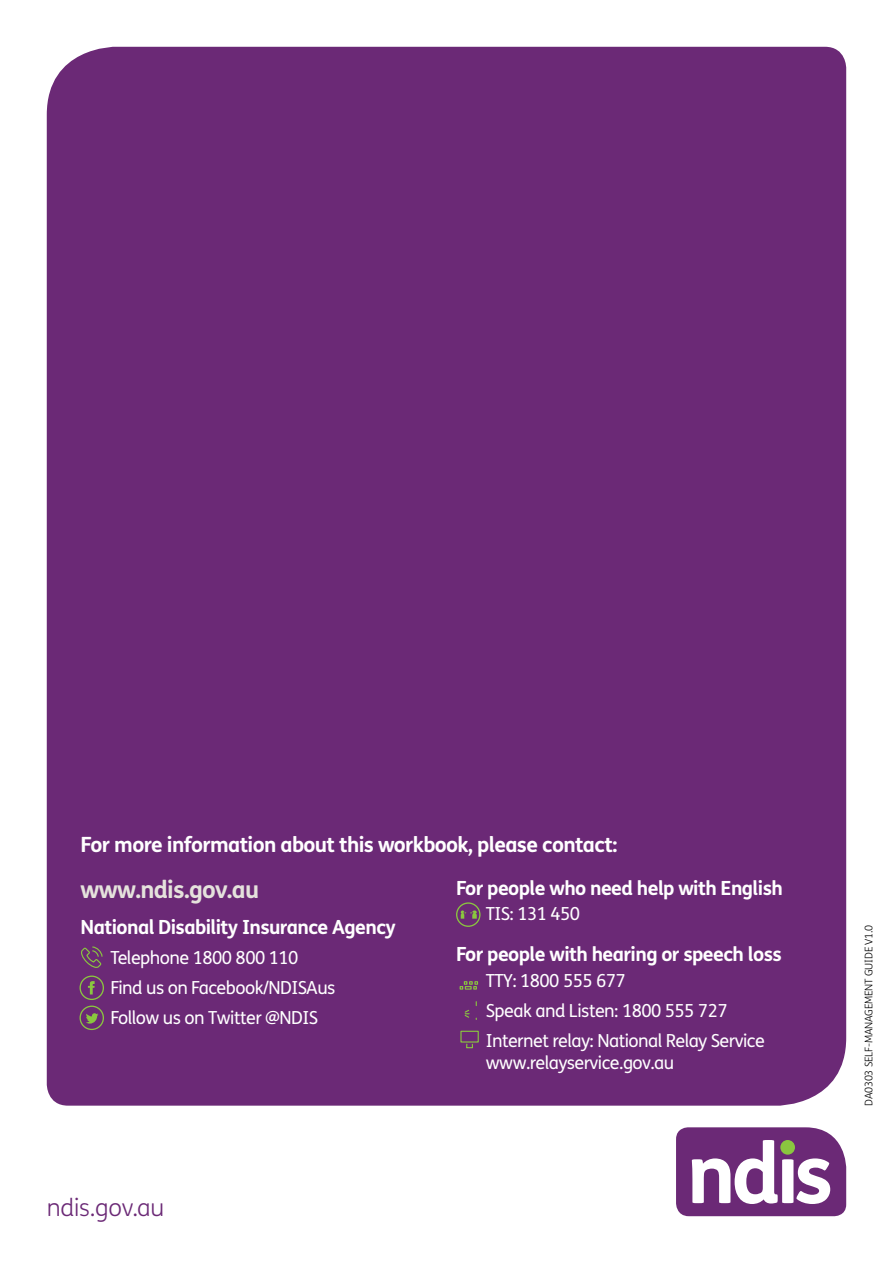
<style>
.page{position:relative;width:893px;height:1263px;background:#fff}
.page>*{position:absolute;margin:0;border:0;box-sizing:border-box;transform-origin:0 0}
.t1{font:700 24px "FS Me";letter-spacing:-.03em;color:#e5e2dc}
.t2{font:300 24px "FS Me";letter-spacing:-.01em;color:#6b2976}
.t3{font:700 21px "FS Me";letter-spacing:-.03em;color:#fff}
.t4{font:700 19.5px "FS Me";letter-spacing:-.03em;color:#fff}
.t5{font:18px/21.6px "FS Me";letter-spacing:-.03em;color:#fff}
.t6{font:300 10.5px "FS Me";letter-spacing:-.02em;color:#000}
</style>
<div class="page">
<div style="left:47px;top:47px;width:799px;height:1059px;background:#6b2976"></div>
<svg style="left:80px;top:946px;width:23px;height:24px"></svg>
<div style="left:80px;top:1005px;width:24px;height:25px;border:1px solid #8ac63f;border-radius:50%"></div>
<svg style="left:86px;top:1013px;width:12px;height:10px"></svg>
<svg style="left:88px;top:981px;width:7px;height:13px"></svg>
<div style="left:80px;top:975px;width:24px;height:25px;border:1px solid #8ac63f;border-radius:50%"></div>
<div style="left:456px;top:902px;width:25px;height:25px;border:1px solid #8ac63f;border-radius:50%"></div>
<svg style="left:461px;top:910px;width:16px;height:9px"></svg>
<svg style="left:460px;top:981px;width:18px;height:9px"></svg>
<svg style="left:464px;top:1000px;width:13px;height:20px"></svg>
<svg style="left:460px;top:1030px;width:19px;height:60px"></svg>
<svg style="left:676px;top:1127px;width:170px;height:89px"></svg>
<div style="left:780px;top:1140px;width:15px;height:15px;background:#8ac63f;border-radius:50%"></div>
<h3 class="t3" style="left:81px;top:831px;width:538px">For more information about this workbook, please contact:</h3>
<p class="t1" style="left:81px;top:874px;width:180px">www.ndis.gov.au</p>
<h4 class="t4" style="left:81px;top:915px;width:317px">National Disability Insurance Agency</h4>
<p class="t5" style="left:110px;top:947px;width:190px">Telephone 1800 800 110</p>
<p class="t5" style="left:110px;top:978px;width:227px">Find us on Facebook/NDISAus</p>
<p class="t5" style="left:110px;top:1008px;width:209px">Follow us on Twitter @NDIS</p>
<h1 class="t2" style="left:47px;top:1194px;width:119px">ndis.gov.au</h1>
<h4 class="t4" style="left:456px;top:875px;width:328px">For people who need help with English</h4>
<p class="t5" style="left:486px;top:904px;width:96px">TIS: 131 450</p>
<h4 class="t4" style="left:456px;top:942px;width:327px">For people with hearing or speech loss</h4>
<p class="t5" style="left:486px;top:970px;width:142px">TTY: 1800 555 677</p>
<p class="t5" style="left:486px;top:1000px;width:243px">Speak and Listen: 1800 555 727</p>
<p class="t5" style="left:486px;top:1030px;width:281px">Internet relay: National Relay Service www.relayservice.gov.au</p>
<p class="t6" style="left:863px;top:1106px;width:183px;rotate:-90deg">DA0303 SELF-MANAGEMENT GUIDE V1.0</p>
</div>
